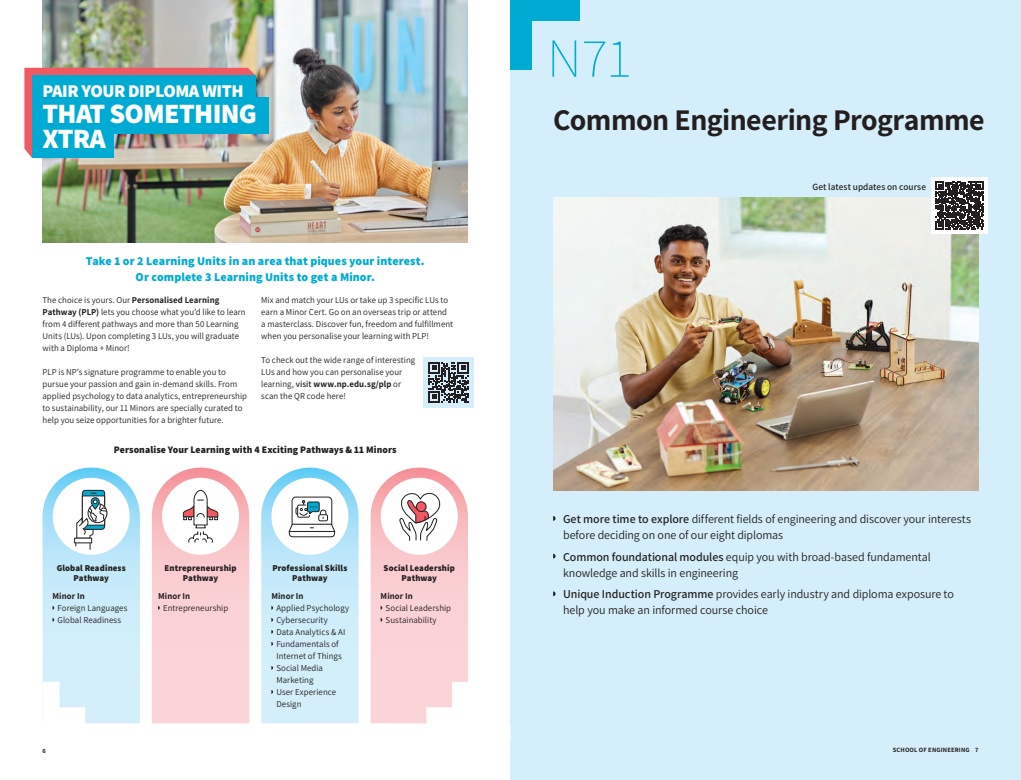
<style>
.page{position:relative;width:1021px;height:780px;background:#fff}
.page>*{position:absolute;margin:0;border:0;box-sizing:border-box;transform-origin:0 0}
.Course_Code{font:200 55px "Assistant";color:#00abd3}
.t1{font:700 30px "Assistant";letter-spacing:-.02em;color:#231f20}
.Body_text_9_points_Assistant_Reg{font:800 28px/25px "Assistant";letter-spacing:-.025em;color:#fff}
.Body_text_9_points_Assistant_Reg-2{font:800 18px "Assistant";letter-spacing:-.025em;color:#fff}
.Dip_Intro_12_points_Assistant{font:12px/16px "Assistant";letter-spacing:-.005em;color:#231f20}
.Standfirst_12_points_Assistant_Medium{font:800 12px "Assistant";letter-spacing:.005em;color:#00abd3}
.Bodytext_10_points_Assistant_Bold{font:800 10px "Assistant";letter-spacing:.01em;color:#231f20}
.Body_text_9_5_points_Assistant_Reg{font:600 9.5px "Assistant";letter-spacing:.005em;color:#231f20}
.Body_text_9_points_Assistant_Reg-3{font:9px/12px "Assistant";letter-spacing:.005em;color:#231f20}
.Bodytext_10_points_Assistant_Bold-2{font:800 9px/10px "Assistant";letter-spacing:.01em;color:#231f20;text-align:center}
.Body_text_9_points_Assistant_Reg-4{font:700 9px "Assistant";letter-spacing:.01em;color:#231f20}
.t2{font:700 6.5px "Assistant";letter-spacing:.025em;color:#231f20}
.s1{font-weight:700}
.s2{font-weight:600}
</style>
<div class="page">
<div style="left:510px;top:0;width:510px;height:780px;background:#d4effb"></div>
<img style="left:553px;top:197px;width:425px;height:293px">
<div style="left:510px;top:0;width:21px;height:70px;background:#00abd3"></div>
<div style="left:510px;top:0;width:70px;height:21px;background:#00abd3"></div>
<div style="left:931px;top:177px;width:56px;height:57px;background:#fff"></div>
<svg style="left:935px;top:182px;width:48px;height:47px"></svg>
<img style="left:43px;top:0;width:425px;height:243px">
<img style="left:24px;top:68px;width:231px;height:90px">
<div style="left:32px;top:75px;width:223px;height:35px;background:#00abd3"></div>
<div style="left:32px;top:97px;width:237px;height:36px;background:#00abd3"></div>
<div style="left:32px;top:127px;width:82px;height:31px;background:#00abd3"></div>
<div style="left:423px;top:357px;width:51px;height:50px;background:#d4effb"></div>
<svg style="left:428px;top:362px;width:41px;height:40px"></svg>
<svg style="left:152px;top:467px;width:97px;height:256px"></svg>
<svg style="left:261px;top:467px;width:97px;height:256px"></svg>
<svg style="left:370px;top:467px;width:98px;height:257px"></svg>
<svg style="left:43px;top:467px;width:97px;height:257px"></svg>
<p class="Body_text_9_points_Assistant_Reg-2" style="left:43px;top:78px;width:203px">PAIR YOUR DIPLOMA WITH</p>
<p class="Body_text_9_points_Assistant_Reg" style="left:43px;top:99px;width:216px">THAT SOMETHING<br>XTRA</p>
<p class="Standfirst_12_points_Assistant_Medium" style="left:86px;top:252px;width:340px">Take 1 or 2 Learning Units in an area that piques your interest.</p>
<p class="Standfirst_12_points_Assistant_Medium" style="left:136px;top:268px;width:241px">Or complete 3 Learning Units to get a Minor.</p>
<p class="Body_text_9_points_Assistant_Reg-3" style="left:43px;top:294px;width:205px">The choice is yours. Our <span class="s1">Personalised Learning Pathway (PLP)</span> lets you choose what you’d like to learn from 4 different pathways and more than 50 Learning Units (LUs). Upon completing 3 LUs, you will graduate with a Diploma + Minor!</p>
<p class="Body_text_9_points_Assistant_Reg-3" style="left:43px;top:366px;width:206px">PLP is NP’s signature programme to enable you to pursue your passion and gain in-demand skills. From applied psychology to data analytics, entrepreneurship to sustainability, our 11 Minors are specially curated to help you seize opportunities for a brighter future.</p>
<p class="Body_text_9_points_Assistant_Reg-3" style="left:261px;top:294px;width:193px">Mix and match your LUs or take up 3 specific LUs to earn a Minor Cert. Go on an overseas trip or attend a masterclass. Discover fun, freedom and fulfillment when you personalise your learning with PLP!</p>
<p class="Body_text_9_points_Assistant_Reg-3" style="left:261px;top:354px;width:156px">To check out the wide range of interesting LUs and how you can personalise your learning, <span class="s2">visit</span> <span class="s1">www.np.edu.sg/plp</span> or scan the QR code here!</p>
<p class="Bodytext_10_points_Assistant_Bold" style="left:114px;top:443px;width:284px">Personalise Your Learning with 4 Exciting Pathways &amp; 11 Minors</p>
<p class="Bodytext_10_points_Assistant_Bold-2" style="left:57px;top:562px;width:70px">Global Readiness<br>Pathway</p>
<p class="Bodytext_10_points_Assistant_Bold-2" style="left:383px;top:562px;width:73px">Social Leadership<br>Pathway</p>
<p class="Bodytext_10_points_Assistant_Bold-2" style="left:164px;top:562px;width:74px">Entrepreneurship<br>Pathway</p>
<p class="Bodytext_10_points_Assistant_Bold-2" style="left:272px;top:562px;width:76px">Professional Skills<br>Pathway</p>
<p class="Body_text_9_points_Assistant_Reg-4" style="left:53px;top:589px;width:34px">Minor In</p>
<p class="Body_text_9_points_Assistant_Reg-3" style="left:58px;top:601px;width:71px">Foreign Languages</p>
<p class="Body_text_9_points_Assistant_Reg-3" style="left:58px;top:613px;width:65px">Global Readiness</p>
<p class="Body_text_9_points_Assistant_Reg-4" style="left:158px;top:589px;width:34px">Minor In</p>
<p class="Body_text_9_points_Assistant_Reg-3" style="left:163px;top:601px;width:67px">Entrepreneurship</p>
<p class="Body_text_9_points_Assistant_Reg-4" style="left:271px;top:589px;width:34px">Minor In</p>
<p class="Body_text_9_points_Assistant_Reg-3" style="left:276px;top:601px;width:74px">Applied Psychology</p>
<p class="Body_text_9_points_Assistant_Reg-3" style="left:276px;top:613px;width:53px">Cybersecurity</p>
<p class="Body_text_9_points_Assistant_Reg-3" style="left:276px;top:625px;width:71px">Data Analytics &amp; AI</p>
<p class="Body_text_9_points_Assistant_Reg-3" style="left:276px;top:637px;width:67px">Fundamentals of<br>Internet of Things</p>
<p class="Body_text_9_points_Assistant_Reg-3" style="left:276px;top:661px;width:48px">Social Media<br>Marketing</p>
<p class="Body_text_9_points_Assistant_Reg-3" style="left:276px;top:685px;width:61px">User Experience<br>Design</p>
<p class="Body_text_9_points_Assistant_Reg-4" style="left:380px;top:589px;width:34px">Minor In</p>
<p class="Body_text_9_points_Assistant_Reg-3" style="left:385px;top:601px;width:67px">Social Leadership</p>
<p class="Body_text_9_points_Assistant_Reg-3" style="left:385px;top:613px;width:53px">Sustainability</p>
<p class="Course_Code" style="left:547px;top:21px;width:86px">N71</p>
<p class="t1" style="left:553px;top:99px;width:433px">Common Engineering Programme</p>
<p class="Body_text_9_5_points_Assistant_Reg" style="left:812px;top:180px;width:115px">Get latest updates on course</p>
<p class="Dip_Intro_12_points_Assistant" style="left:563px;top:510px;width:409px"><span class="s2">Get more time to explore</span> different fields of engineering and discover your interests before deciding on one of our eight diplomas</p>
<p class="Dip_Intro_12_points_Assistant" style="left:563px;top:548px;width:369px"><span class="s2">Common foundational modules</span> equip you with broad-based fundamental knowledge and skills in engineering</p>
<p class="Dip_Intro_12_points_Assistant" style="left:563px;top:585px;width:392px"><span class="s2">Unique Induction Programme</span> provides early industry and diploma exposure to help you make an informed course choice</p>
<p class="t2" style="left:43px;top:746px;width:5px">6</p>
<p class="t2" style="left:892px;top:745px;width:87px">SCHOOL OF ENGINEERING 7</p>
</div>
